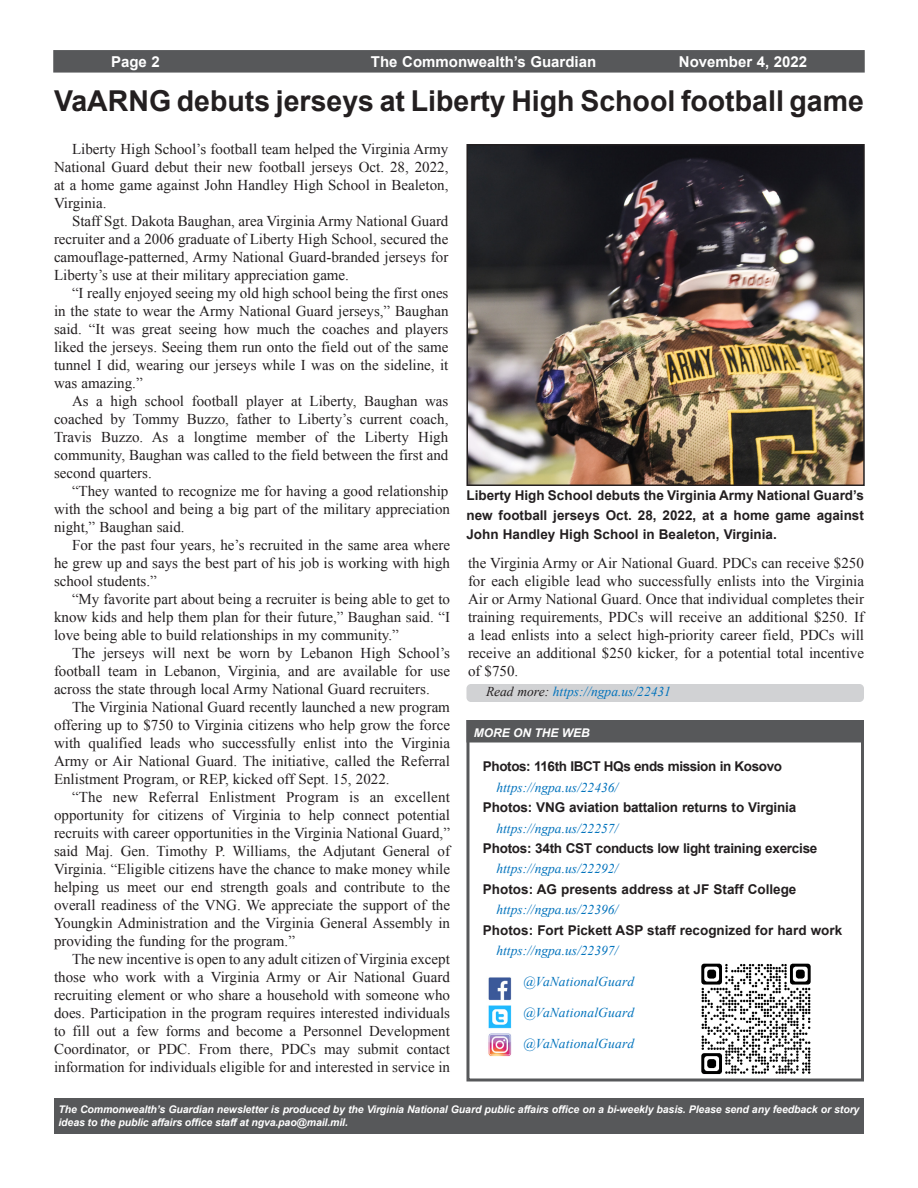
<style>
.page{position:relative;width:918px;height:1188px;background:#fff}
.page>*{position:absolute;margin:0;border:0;box-sizing:border-box;transform-origin:0 0}
._24_point_headline{font:700 28.8px "Arial";color:#231f20}
.Body_Copy{font:15px/18px "Times New Roman";color:#231f20;text-align:justify}
.t1{font:700 15px "Arial";color:#fff}
.Body_Copy-2{font:700 13.5px "Arial";letter-spacing:-.01em;color:#231f20}
.Body_Copy-3{font:italic 13.5px "Times New Roman";color:#0072bc}
.Picture_Captions{font:700 13.5px/19.2px "Arial";color:#231f20;text-align:justify}
.Body_Copy-4{font:700 13.5px "Arial";letter-spacing:-.03em;color:#231f20}
._24_point_headline-2{font:italic 13.5px "Times New Roman";letter-spacing:.01em;color:#0072bc}
.t2{font:italic 700 12px "Arial";color:#fff}
.t3{font:italic 700 10.5px/12.6px "Arial";letter-spacing:-.01em;color:#fff}
.s1{color:#231f20}
</style>
<div class="page">
<div style="left:466px;top:684px;width:398px;height:18px;background:#d1d2d4;border-radius:4px"></div>
<div style="left:466px;top:720px;width:398px;height:22px;background:#57585a"></div>
<div style="left:466px;top:720px;width:398px;height:362px;border:3px solid #57585a"></div>
<div style="left:54px;top:51px;width:810px;height:21px;background:#57585a"></div>
<div style="left:53px;top:50px;width:812px;height:23px;border:2px solid #57585a"></div>
<div style="left:54px;top:1098px;width:810px;height:36px;background:#57585a"></div>
<img style="left:488px;top:977px;width:24px;height:80px">
<img style="left:701px;top:963px;width:110px;height:111px">
<img style="left:469px;top:147px;width:393px;height:336px">
<div style="left:466px;top:144px;width:399px;height:342px;border:2px solid #231f20"></div>
<p class="t1" style="left:111px;top:52px;width:50px">Page 2</p>
<p class="t1" style="left:371px;top:52px;width:227px">The Commonwealth’s Guardian</p>
<p class="t1" style="left:679px;top:52px;width:130px">November 4, 2022</p>
<p class="_24_point_headline" style="left:54px;top:82px;width:811px">VaARNG debuts jerseys at Liberty High School football game</p>
<p class="Body_Copy" style="left:54px;top:140px;width:396px;text-indent:18px">Liberty High School’s football team helped the Virginia Army National Guard debut their new football jerseys Oct. 28, 2022, at a home game against John Handley High School in Bealeton, Virginia.</p>
<p class="Body_Copy" style="left:54px;top:212px;width:396px;text-indent:18px">Staff Sgt. Dakota Baughan, area Virginia Army National Guard recruiter and a 2006 graduate of Liberty High School, secured the camouflage-patterned, Army National Guard-branded jerseys for Liberty’s use at their military appreciation game.</p>
<p class="Body_Copy" style="left:54px;top:284px;width:396px;text-indent:18px">“I really enjoyed seeing my old high school being the first ones in the state to wear the Army National Guard jerseys,” Baughan said. “It was great seeing how much the coaches and players liked the jerseys. Seeing them run onto the field out of the same tunnel I did, wearing our jerseys while I was on the sideline, it was amazing.”</p>
<p class="Body_Copy" style="left:54px;top:392px;width:396px;text-indent:18px">As a high school football player at Liberty, Baughan was coached by Tommy Buzzo, father to Liberty’s current coach, Travis Buzzo. As a longtime member of the Liberty High community, Baughan was called to the field between the first and second quarters.</p>
<p class="Body_Copy" style="left:54px;top:482px;width:398px;text-indent:18px">“They wanted to recognize me for having a good relationship with the school and being a big part of the military appreciation night,” Baughan said.</p>
<p class="Body_Copy" style="left:54px;top:536px;width:398px;text-indent:18px">For the past four years, he’s recruited in the same area where he grew up and says the best part of his job is working with high school students.”</p>
<p class="Body_Copy" style="left:54px;top:590px;width:398px;text-indent:18px">“My favorite part about being a recruiter is being able to get to know kids and help them plan for their future,” Baughan said. “I love being able to build relationships in my community.”</p>
<p class="Body_Copy" style="left:54px;top:644px;width:398px;text-indent:18px">The jerseys will next be worn by Lebanon High School’s football team in Lebanon, Virginia, and are available for use across the state through local Army National Guard recruiters.</p>
<p class="Body_Copy" style="left:54px;top:698px;width:398px;text-indent:18px">The Virginia National Guard recently launched a new program offering up to $750 to Virginia citizens who help grow the force with qualified leads who successfully enlist into the Virginia Army or Air National Guard. The initiative, called the Referral Enlistment Program, or REP, kicked off Sept. 15, 2022.</p>
<p class="Body_Copy" style="left:54px;top:788px;width:398px;text-indent:18px">“The new Referral Enlistment Program is an excellent opportunity for citizens of Virginia to help connect potential recruits with career opportunities in the Virginia National Guard,” said Maj. Gen. Timothy P. Williams, the Adjutant General of Virginia. “Eligible citizens have the chance to make money while helping us meet our end strength goals and contribute to the overall readiness of the VNG. We appreciate the support of the Youngkin Administration and the Virginia General Assembly in providing the funding for the program.”</p>
<p class="Body_Copy" style="left:54px;top:950px;width:398px;text-indent:18px">The new incentive is open to any adult citizen of Virginia except those who work with a Virginia Army or Air National Guard recruiting element or who share a household with someone who does. Participation in the program requires interested individuals to fill out a few forms and become a Personnel Development Coordinator, or PDC. From there, PDCs may submit contact information for individuals eligible for and interested in service in</p>
<p class="Picture_Captions" style="left:466px;top:486px;width:399px">Liberty High School debuts the Virginia Army National Guard’s new football jerseys Oct. 28, 2022, at a home game against John Handley High School in Bealeton, Virginia.</p>
<p class="Body_Copy" style="left:468px;top:554px;width:398px">the Virginia Army or Air National Guard. PDCs can receive $250 for each eligible lead who successfully enlists into the Virginia Air or Army National Guard. Once that individual completes their training requirements, PDCs will receive an additional $250. If a lead enlists into a select high-priority career field, PDCs will receive an additional $250 kicker, for a potential total incentive of $750.</p>
<p class="Body_Copy-3" style="left:486px;top:682px;width:187px"><span class="s1">Read more:</span> https://ngpa.us/22431</p>
<p class="t2" style="left:474px;top:724px;width:118px">MORE ON THE WEB</p>
<p class="Body_Copy-4" style="left:483px;top:758px;width:301px">Photos: 116th IBCT HQs ends mission in Kosovo</p>
<p class="Body_Copy-3" style="left:496px;top:778px;width:123px">https://ngpa.us/22436/</p>
<p class="Body_Copy-2" style="left:483px;top:798px;width:315px">Photos: VNG aviation battalion returns to Virginia</p>
<p class="Body_Copy-3" style="left:496px;top:819px;width:123px">https://ngpa.us/22257/</p>
<p class="Body_Copy-2" style="left:483px;top:839px;width:336px">Photos: 34th CST conducts low light training exercise</p>
<p class="Body_Copy-3" style="left:496px;top:859px;width:123px">https://ngpa.us/22292/</p>
<p class="Body_Copy-2" style="left:483px;top:880px;width:315px">Photos: AG presents address at JF Staff College</p>
<p class="Body_Copy-3" style="left:496px;top:900px;width:123px">https://ngpa.us/22396/</p>
<p class="Body_Copy-2" style="left:483px;top:921px;width:361px">Photos: Fort Pickett ASP staff recognized for hard work</p>
<p class="Body_Copy-3" style="left:496px;top:941px;width:123px">https://ngpa.us/22397/</p>
<p class="Body_Copy-3" style="left:523px;top:972px;width:112px">@VaNationalGuard</p>
<p class="_24_point_headline-2" style="left:523px;top:1003px;width:112px">@VaNationalGuard</p>
<p class="_24_point_headline-2" style="left:523px;top:1034px;width:112px">@VaNationalGuard</p>
<p class="t3" style="left:58px;top:1104px;width:803px">The Commonwealth’s Guardian newsletter is produced by the Virginia National Guard public affairs office on a bi-weekly basis. Please send any feedback or story ideas to the public affairs office staff at ngva.pao@mail.mil.</p>
</div>
